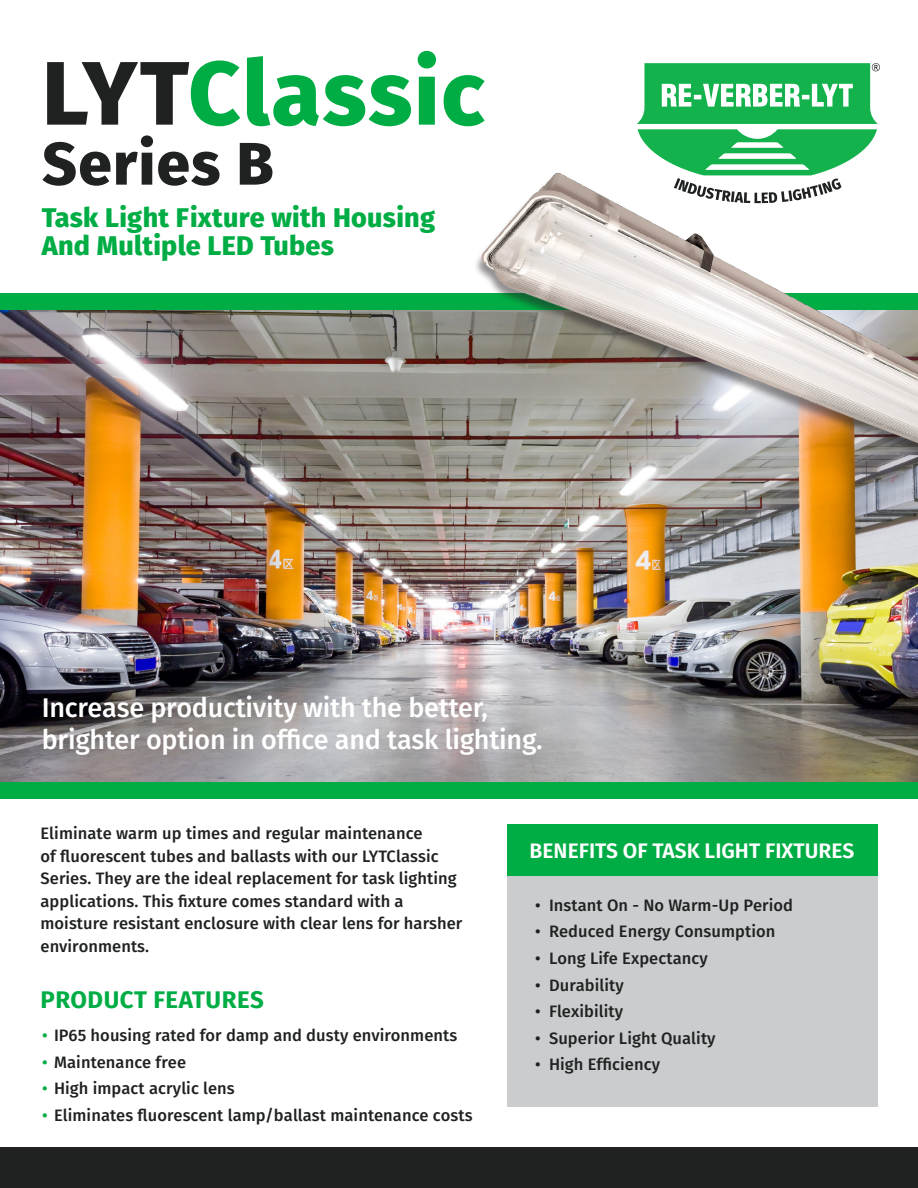
<style>
.page{position:relative;width:918px;height:1188px;background:#fff}
.page>*{position:absolute;margin:0;border:0;box-sizing:border-box;transform-origin:0 0}
.t1{font:800 90px "Fira Sans";letter-spacing:.02em;color:#00ad44}
.t2{font:800 60px "Fira Sans";letter-spacing:.02em;color:#202222}
.t3{font:500 27px/32.4px "Fira Sans";letter-spacing:-.01em;color:#fff}
.t4{font:800 27px/28.5px "Fira Sans";letter-spacing:.01em;color:#00ad44}
.t5{font:700 24px "Fira Sans";letter-spacing:.02em;color:#00ad44}
.t6{font:600 21px "Fira Sans";color:#fff}
.t7{font:500 16.5px/22.5px "Fira Sans";letter-spacing:.005em;color:#202222}
.s1{color:#202222}
.s2{color:#00ad44}
</style>
<div class="page">
<div style="left:507px;top:824px;width:371px;height:283px;background:#cbccce"></div>
<div style="left:507px;top:824px;width:371px;height:52px;background:#00ad44"></div>
<img style="left:0;top:309px;width:918px;height:473px">
<div style="left:0;top:1148px;width:918px;height:40px;background:#202222"></div>
<div style="left:0;top:293px;width:918px;height:16px;background:#00ad44"></div>
<svg style="left:637px;top:63px;width:243px;height:95px"></svg>
<div style="left:0;top:782px;width:918px;height:16px;background:#00ad44"></div>
<img style="left:472px;top:158px;width:446px;height:324px">
<p class="t1" style="left:42px;top:15px;width:444px"><span class="s1">LYT</span>Classic</p>
<p class="t2" style="left:42px;top:112px;width:233px">Series B</p>
<p class="t4" style="left:42px;top:201px;width:395px">Task Light Fixture with Housing<br>And Multiple LED Tubes</p>
<p class="t3" style="left:42px;top:690px;width:502px">Increase productivity with the better, brighter option in office and task lighting.</p>
<p class="t7" style="left:40px;top:822px;width:423px">Eliminate warm up times and regular maintenance<br>of fluorescent tubes and ballasts with our LYTClassic Series. They are the ideal replacement for task lighting applications. This fixture comes standard with a moisture resistant enclosure with clear lens for harsher environments.</p>
<p class="t5" style="left:41px;top:979px;width:225px">PRODUCT FEATURES</p>
<p class="t7" style="left:42px;top:1023px;width:417px"><span class="s2">•</span> IP65 housing rated for damp and dusty environments</p>
<p class="t7" style="left:42px;top:1050px;width:146px"><span class="s2">•</span> Maintenance free</p>
<p class="t7" style="left:42px;top:1076px;width:194px"><span class="s2">•</span> High impact acrylic lens</p>
<p class="t7" style="left:42px;top:1103px;width:432px"><span class="s2">•</span> Eliminates fluorescent lamp/ballast maintenance costs</p>
<p class="t6" style="left:530px;top:834px;width:326px">BENEFITS OF TASK LIGHT FIXTURES</p>
<p class="t7" style="left:535px;top:893px;width:260px">• Instant On - No Warm-Up Period</p>
<p class="t7" style="left:535px;top:920px;width:242px">• Reduced Energy Consumption</p>
<p class="t7" style="left:535px;top:946px;width:174px">• Long Life Expectancy</p>
<p class="t7" style="left:535px;top:973px;width:90px">• Durability</p>
<p class="t7" style="left:535px;top:999px;width:90px">• Flexibility</p>
<p class="t7" style="left:535px;top:1026px;width:182px">• Superior Light Quality</p>
<p class="t7" style="left:535px;top:1052px;width:127px">• High Efficiency</p>
</div>
